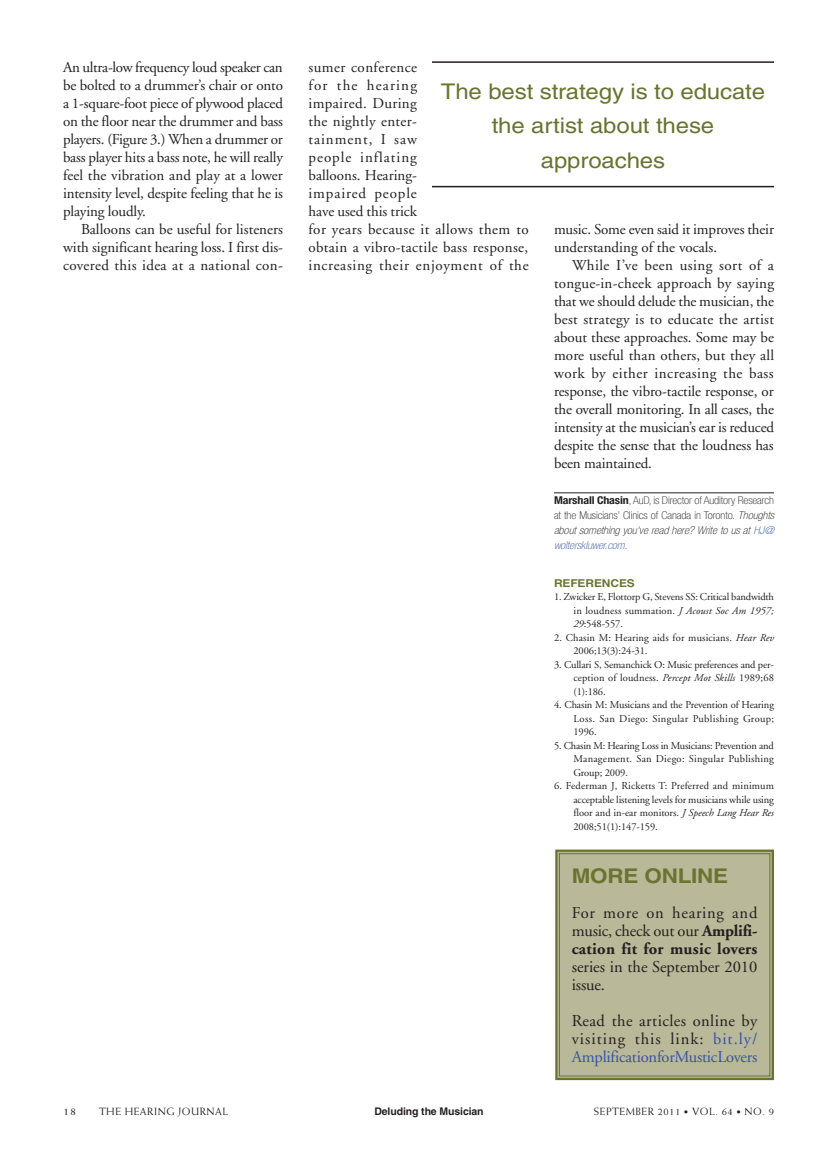
<style>
.page{position:relative;width:837px;height:1161px;background:#fff}
.page>*{position:absolute;margin:0;border:0;box-sizing:border-box;transform-origin:0 0}
.blurb{font:21.6px/34.5px "Helvetica";letter-spacing:-.005em;color:#6a7430;text-align:center;scale:1.11 1}
.h1{font:700 20.25px "Helvetica";letter-spacing:-.01em;color:#6a7430;scale:1.11 1}
.p{font:16.5px/18px "Adobe Garamond";letter-spacing:-.01em;color:#231f20;text-align:justify}
.txt{font:15px/18px "Adobe Garamond";letter-spacing:.015em;color:#231f20;text-align:justify}
.txt-2{font:15px/18px "Adobe Garamond";letter-spacing:-.01em;color:#231f20}
.bio{font:100 condensed 10.8px/15px "Helvetica Neue";letter-spacing:-.005em;color:#231f20;text-align:justify;scale:1.11 1}
.ref{font:700 10.8px "Helvetica";letter-spacing:-.01em;color:#6a7430;scale:1.11 1}
.t1{font:10.8px "Weiss";color:#231f20;scale:1.11 1}
.rf{font:10.5px/13.5px "Adobe Garamond";color:#231f20;text-align:justify}
.t2{font:10.5px "Weiss";letter-spacing:.05em;color:#231f20}
.t3{font:700 10.5px "Helvetica";letter-spacing:-.01em;color:#231f20}
.s1{font-weight:700}
.s2{font-style:italic}
.s3{font-style:italic;color:#3853a3}
.s4{color:#3853a3}
.s5{font-size:9px}
</style>
<div class="page">
<hr style="left:554px;top:492px;width:220px;height:1px;background:#231f20">
<hr style="left:432px;top:61px;width:342px;height:2px;background:#231f20">
<hr style="left:432px;top:186px;width:342px;height:1px;background:#231f20">
<svg style="left:555px;top:849px;width:219px;height:232px;background:#b5b594"></svg>
<div style="left:559px;top:853px;width:211px;height:223px;border:1px solid #6a7430"></div>
<p class="txt" style="left:63px;top:59px;width:222px">An ultra-low frequency loud speaker can be bolted to a drummer’s chair or onto a 1-square-foot piece of plywood placed on the floor near the drummer and bass players. (Figure 3.) When a drummer or bass player hits a bass note, he will really feel the vibration and play at a lower intensity level, despite feeling that he is playing loudly.</p>
<p class="txt" style="left:63px;top:221px;width:222px;text-indent:18px">Balloons can be useful for listeners with significant hearing loss. I first dis&shy;covered this idea at a national con-</p>
<p class="txt" style="left:309px;top:59px;width:222px;text-align:left">sumer conference<br>for the hearing<br>impaired. During<br>the nightly enter-<br>tainment, I saw<br>people inflating<br>balloons. Hearing-<br>impaired people<br>have used this trick<br>for years because it allows them to obtain a vibro-tactile bass response, increasing their enjoyment of the</p>
<p class="blurb" style="left:441px;top:74px;width:294px">The best strategy is to educate the artist about these approaches</p>
<p class="txt-2" style="left:554px;top:221px;width:221px">music. Some even said it improves their understanding of the vocals.</p>
<p class="txt" style="left:554px;top:257px;width:222px;text-indent:18px">While I’ve been using sort of a tongue-in-cheek approach by saying that we should delude the musician, the best strategy is to educate the artist about these approaches. Some may be more useful than others, but they all work by either increasing the bass response, the vibro-tactile response, or the overall monitoring. In all cases, the intensity at the musician’s ear is reduced despite the sense that the loudness has been maintained.</p>
<p class="bio" style="left:554px;top:493px;width:200px"><span class="s1">Marshall Chasin</span>, AuD, is Director of Auditory Research at the Musicians’ Clinics of Canada in Toronto. <span class="s2">Thoughts about something you've read here? Write to us at</span> <span class="s3">HJ@ wolterskluwer.com</span><span class="s2">.</span></p>
<p class="ref" style="left:554px;top:576px;width:74px">REFERENCES</p>
<p class="rf" style="left:573px;top:591px;width:202px;text-indent:-20px">1. Zwicker E, Flottorp G, Stevens SS: Critical bandwidth in loudness summation. <span class="s2">J Acoust Soc Am 1957; 29</span>:548-557.</p>
<p class="rf" style="left:573px;top:631px;width:202px;text-indent:-20px">2. Chasin M: Hearing aids for musicians. <span class="s2">Hear Rev<br></span>2006;13(3):24-31.</p>
<p class="rf" style="left:573px;top:658px;width:202px;text-indent:-20px">3. Cullari S, Semanchick O: Music preferences and per&shy;ception of loudness. <span class="s2">Percept Mot Skills</span> 1989;68 (1):186.</p>
<p class="rf" style="left:573px;top:699px;width:202px;text-indent:-20px">4. Chasin M: Musicians and the Prevention of Hearing Loss. San Diego: Singular Publishing Group; 1996.</p>
<p class="rf" style="left:573px;top:739px;width:202px;text-indent:-20px">5. Chasin M: Hearing Loss in Musicians: Prevention and Management. San Diego: Singular Publishing Group; 2009.</p>
<p class="rf" style="left:573px;top:780px;width:202px;text-indent:-20px">6. Federman J, Ricketts T: Preferred and minimum acceptable listening levels for musicians while using floor and in-ear monitors. <span class="s2">J Speech Lang Hear Res </span>2008;51(1):147-159.</p>
<p class="h1" style="left:572px;top:864px;width:142px">MORE ONLINE</p>
<p class="p" style="left:572px;top:904px;width:187px">For more on hearing and music, check out our <span class="s1">Amplifi&shy;cation fit for music lovers </span>series in the September 2010 issue.</p>
<p class="p" style="left:572px;top:1012px;width:187px">Read the articles online by visiting this link: <span class="s4">bit.ly/ AmplificationforMusticLovers</span></p>
<p class="t1" style="left:63px;top:1105px;width:13px">18</p>
<p class="t2" style="left:99px;top:1105px;width:131px">THE HEARING JOURNAL</p>
<p class="t3" style="left:374px;top:1105px;width:111px">Deluding the Musician</p>
<p class="t2" style="left:594px;top:1105px;width:182px">SEPTEMBER 2011 <span class="s5">•</span> VOL. 64 <span class="s5">•</span> NO. 9</p>
</div>
